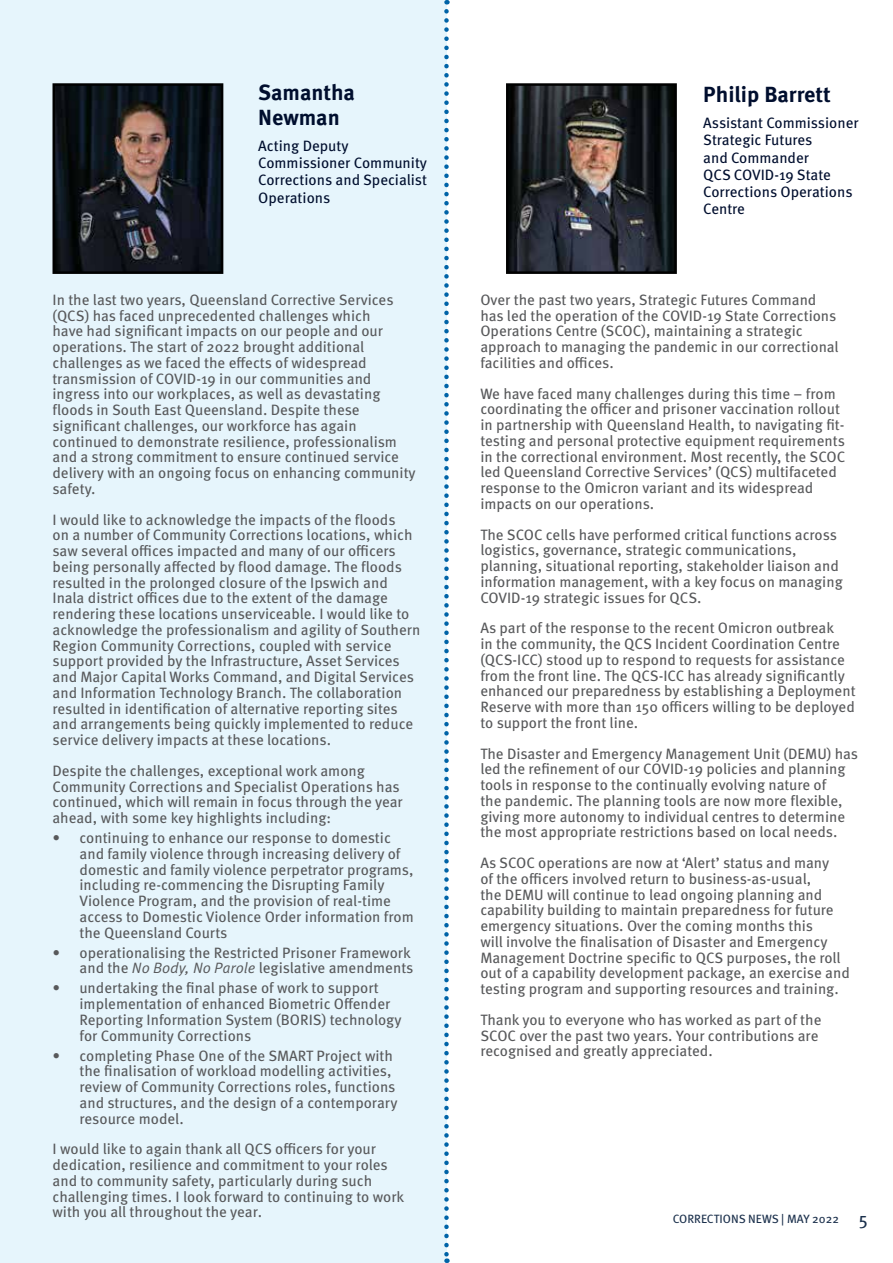
<style>
.page{position:relative;width:893px;height:1263px;background:#fff}
.page>*{position:absolute;margin:0;border:0;box-sizing:border-box;transform-origin:0 0}
.t1{font:700 21.9px/25.2px "Meta OT";color:#000e2e}
.t2{font:15px/15.8px "Meta OT";color:#58595b}
.t3{font:15px/17.2px "Meta OT";color:#000e2e}
.t4{font:12px "Meta OT";color:#1b304c}
.s1{font-style:italic}
.s2{font-size:18px}
</style>
<div class="page">
<div style="left:0;top:0;width:446px;height:1263px;background:#e6f5fc"></div>
<svg style="left:444px;top:11px;width:5px;height:1252px"></svg>
<img style="left:57px;top:87px;width:162px;height:183px">
<div style="left:53px;top:83px;width:170px;height:191px;border:3px solid #000"></div>
<img style="left:510px;top:87px;width:163px;height:183px">
<div style="left:506px;top:83px;width:171px;height:191px;border:3px solid #000"></div>
<h1 class="t1" style="left:258px;top:80px;width:98px">Samantha<br>Newman</h1>
<p class="t3" style="left:258px;top:137px;width:170px">Acting Deputy<br>Commissioner Community<br>Corrections and Specialist<br>Operations</p>
<p class="t2" style="left:53px;top:292px;width:365px">In the last two years, Queensland Corrective Services (QCS) has faced unprecedented challenges which<br>have had significant impacts on our people and our operations. The start of 2022 brought additional challenges as we faced the effects of widespread transmission of COVID-19 in our communities and ingress into our workplaces, as well as devastating floods in South East Queensland. Despite these significant challenges, our workforce has again continued to demonstrate resilience, professionalism and a strong commitment to ensure continued service delivery with an ongoing focus on enhancing community safety.</p>
<p class="t2" style="left:53px;top:512px;width:369px">I would like to acknowledge the impacts of the floods<br>on a number of Community Corrections locations, which saw several offices impacted and many of our officers being personally affected by flood damage. The floods resulted in the prolonged closure of the Ipswich and Inala district offices due to the extent of the damage rendering these locations unserviceable. I would like to acknowledge the professionalism and agility of Southern Region Community Corrections, coupled with service support provided by the Infrastructure, Asset Services and Major Capital Works Command, and Digital Services and Information Technology Branch. The collaboration resulted in identification of alternative reporting sites and arrangements being quickly implemented to reduce service delivery impacts at these locations.</p>
<p class="t2" style="left:53px;top:763px;width:352px">Despite the challenges, exceptional work among Community Corrections and Specialist Operations has continued, which will remain in focus through the year ahead, with some key highlights including:</p>
<p class="t2" style="left:80px;top:830px;width:336px;text-indent:-27px">• continuing to enhance our response to domestic and family violence through increasing delivery of domestic and family violence perpetrator programs, including re-commencing the Disrupting Family Violence Program, and the provision of real-time access to Domestic Violence Order information from the Queensland Courts</p>
<p class="t2" style="left:53px;top:945px;width:362px;text-align:right">• operationalising the Restricted Prisoner Framework and the <span class="s1">No Body, No Parole</span> legislative amendments</p>
<p class="t2" style="left:80px;top:980px;width:324px;text-indent:-27px">• undertaking the final phase of work to support implementation of enhanced Biometric Offender Reporting Information System (BORIS) technology for Community Corrections</p>
<p class="t2" style="left:80px;top:1048px;width:320px;text-indent:-27px">• completing Phase One of the SMART Project with the finalisation of workload modelling activities, review of Community Corrections roles, functions and structures, and the design of a contemporary resource model.</p>
<p class="t2" style="left:53px;top:1141px;width:353px">I would like to again thank all QCS officers for your dedication, resilience and commitment to your roles and to community safety, particularly during such challenging times. I look forward to continuing to work with you all throughout the year.</p>
<h1 class="t1" style="left:703px;top:82px;width:129px">Philip Barrett</h1>
<p class="t3" style="left:703px;top:114px;width:157px">Assistant Commissioner<br>Strategic Futures<br>and Commander<br>QCS COVID-19 State<br>Corrections Operations<br>Centre</p>
<p class="t2" style="left:480px;top:292px;width:360px">Over the past two years, Strategic Futures Command has led the operation of the COVID-19 State Corrections Operations Centre (SCOC), maintaining a strategic approach to managing the pandemic in our correctional facilities and offices.</p>
<p class="t2" style="left:480px;top:386px;width:367px">We have faced many challenges during this time – from coordinating the officer and prisoner vaccination rollout in partnership with Queensland Health, to navigating fit&shy;testing and personal protective equipment requirements in the correctional environment. Most recently, the SCOC led Queensland Corrective Services’ (QCS) multifaceted response to the Omicron variant and its widespread impacts on our operations.</p>
<p class="t2" style="left:480px;top:527px;width:364px">The SCOC cells have performed critical functions across logistics, governance, strategic communications, planning, situational reporting, stakeholder liaison and information management, with a key focus on managing COVID-19 strategic issues for QCS.</p>
<p class="t2" style="left:480px;top:620px;width:377px">As part of the response to the recent Omicron outbreak<br>in the community, the QCS Incident Coordination Centre (QCS-ICC) stood up to respond to requests for assistance from the front line. The QCS-ICC has already significantly enhanced our preparedness by establishing a Deployment Reserve with more than 150 officers willing to be deployed to support the front line.</p>
<p class="t2" style="left:480px;top:746px;width:379px">The Disaster and Emergency Management Unit (DEMU) has led the refinement of our COVID-19 policies and planning tools in response to the continually evolving nature of<br>the pandemic. The planning tools are now more flexible, giving more autonomy to individual centres to determine the most appropriate restrictions based on local needs.</p>
<p class="t2" style="left:480px;top:855px;width:371px">As SCOC operations are now at ‘Alert’ status and many<br>of the officers involved return to business-as-usual,<br>the DEMU will continue to lead ongoing planning and capability building to maintain preparedness for future emergency situations. Over the coming months this<br>will involve the finalisation of Disaster and Emergency Management Doctrine specific to QCS purposes, the roll out of a capability development package, an exercise and testing program and supporting resources and training.</p>
<p class="t2" style="left:480px;top:1012px;width:343px">Thank you to everyone who has worked as part of the<br>SCOC over the past two years. Your contributions are recognised and greatly appreciated.</p>
<p class="t4" style="left:673px;top:1212px;width:197px">CORRECTIONS NEWS | MAY 2022 <span class="s2">5</span></p>
</div>
